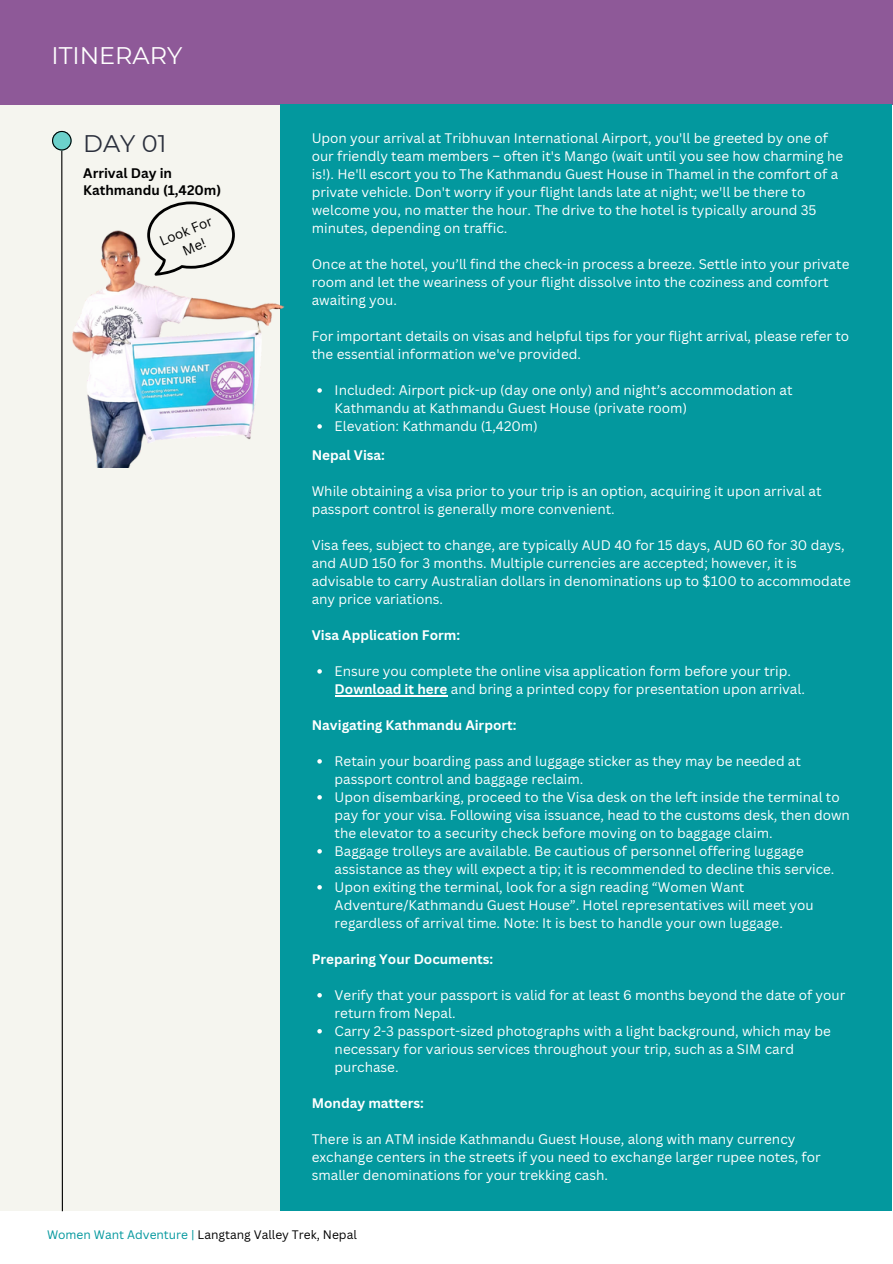
<style>
.page{position:relative;width:893px;height:1264px;background:#fff}
.page>*{position:absolute;margin:0;border:0;box-sizing:border-box;transform-origin:0 0}
.t1{font:24px "Montserrat";color:#fff}
.t2{font:24px "Montserrat";color:#2a2f3c}
.t3{font:13.5px/18px "Canva Sans";color:#fff}
.t4{font:700 13.5px "Canva Sans";color:#fff}
.t5{font:700 13.5px/16.8px "Canva Sans";color:#000}
.t6{font:13.5px "Canva Sans";color:#000}
.t7{font:12px "Canva Sans";color:#000}
.s1{font-weight:700}
.s2{color:#03989e}
</style>
<div class="page">
<div style="left:0;top:104px;width:280px;height:1106px;background:#f5f5ef"></div>
<div style="left:0;top:0;width:892px;height:105px;background:#8e5998"></div>
<svg style="left:52px;top:131px;width:19px;height:1081px"></svg>
<div style="left:280px;top:104px;width:612px;height:1106px;background:#03989e"></div>
<img style="left:65px;top:215px;width:220px;height:252px">
<svg style="left:317px;top:388px;width:5px;height:5px"></svg>
<svg style="left:317px;top:424px;width:5px;height:4px"></svg>
<svg style="left:317px;top:669px;width:5px;height:4px"></svg>
<hr style="left:334px;top:695px;width:113px;height:1px;background:#fff">
<svg style="left:317px;top:759px;width:5px;height:4px"></svg>
<svg style="left:317px;top:795px;width:5px;height:4px"></svg>
<svg style="left:317px;top:849px;width:5px;height:4px"></svg>
<svg style="left:317px;top:885px;width:5px;height:4px"></svg>
<svg style="left:317px;top:993px;width:5px;height:4px"></svg>
<svg style="left:317px;top:1029px;width:5px;height:4px"></svg>
<svg style="left:147px;top:201px;width:88px;height:75px"></svg>
<p class="t1" style="left:51px;top:41px;width:132px">ITINERARY</p>
<p class="t2" style="left:83px;top:129px;width:85px">DAY 01</p>
<p class="t5" style="left:83px;top:164px;width:139px">Arrival Day in<br>Kathmandu (1,420m)</p>
<p class="t6" style="left:156px;top:233px;width:57px;rotate:-23deg">Look For</p>
<p class="t3" style="left:312px;top:129px;width:533px">Upon your arrival at Tribhuvan International Airport, you'll be greeted by one of our friendly team members – often it's Mango (wait until you see how charming he is!). He'll escort you to The Kathmandu Guest House in Thamel in the comfort of a private vehicle. Don't worry if your flight lands late at night; we'll be there to welcome you, no matter the hour. The drive to the hotel is typically around 35 minutes, depending on traffic.</p>
<p class="t3" style="left:312px;top:255px;width:539px">Once at the hotel, you’ll find the check-in process a breeze. Settle into your private room and let the weariness of your flight dissolve into the coziness and comfort awaiting you.</p>
<p class="t3" style="left:312px;top:327px;width:539px">For important details on visas and helpful tips for your flight arrival, please refer to the essential information we've provided.</p>
<p class="t3" style="left:334px;top:381px;width:459px">Included: Airport pick-up (day one only) and night’s accommodation at<br>Kathmandu at Kathmandu Guest House (private room)</p>
<p class="t3" style="left:334px;top:417px;width:204px">Elevation: Kathmandu (1,420m)</p>
<p class="t4" style="left:312px;top:445px;width:75px">Nepal Visa:</p>
<p class="t3" style="left:312px;top:481px;width:511px">While obtaining a visa prior to your trip is an option, acquiring it upon arrival at passport control is generally more convenient.</p>
<p class="t3" style="left:312px;top:535px;width:540px">Visa fees, subject to change, are typically AUD 40 for 15 days, AUD 60 for 30 days, and AUD 150 for 3 months. Multiple currencies are accepted; however, it is advisable to carry Australian dollars in denominations up to $100 to accommodate any price variations.</p>
<p class="t4" style="left:312px;top:625px;width:150px">Visa Application Form:</p>
<p class="t3" style="left:334px;top:661px;width:472px">Ensure you complete the online visa application form before your trip.<br><span class="s1">Download it here</span> and bring a printed copy for presentation upon arrival.</p>
<p class="t4" style="left:312px;top:715px;width:206px">Navigating Kathmandu Airport:</p>
<p class="t3" style="left:334px;top:751px;width:468px">Retain your boarding pass and luggage sticker as they may be needed at passport control and baggage reclaim.</p>
<p class="t3" style="left:334px;top:787px;width:517px">Upon disembarking, proceed to the Visa desk on the left inside the terminal to pay for your visa. Following visa issuance, head to the customs desk, then down the elevator to a security check before moving on to baggage claim.</p>
<p class="t3" style="left:334px;top:841px;width:501px">Baggage trolleys are available. Be cautious of personnel offering luggage assistance as they will expect a tip; it is recommended to decline this service.</p>
<p class="t3" style="left:334px;top:877px;width:480px">Upon exiting the terminal, look for a sign reading “Women Want<br>Adventure/Kathmandu Guest House”. Hotel representatives will meet you regardless of arrival time. Note: It is best to handle your own luggage.</p>
<p class="t4" style="left:312px;top:949px;width:183px">Preparing Your Documents:</p>
<p class="t3" style="left:334px;top:985px;width:512px">Verify that your passport is valid for at least 6 months beyond the date of your return from Nepal.</p>
<p class="t3" style="left:334px;top:1021px;width:498px">Carry 2-3 passport-sized photographs with a light background, which may be necessary for various services throughout your trip, such as a SIM card purchase.</p>
<p class="t4" style="left:312px;top:1093px;width:114px">Monday matters:</p>
<p class="t3" style="left:312px;top:1129px;width:510px">There is an ATM inside Kathmandu Guest House, along with many currency exchange centers in the streets if you need to exchange larger rupee notes, for smaller denominations for your trekking cash.</p>
<p class="t7" style="left:47px;top:1225px;width:311px"><span class="s2">Women Want Adventure |</span> Langtang Valley Trek, Nepal</p>
</div>
